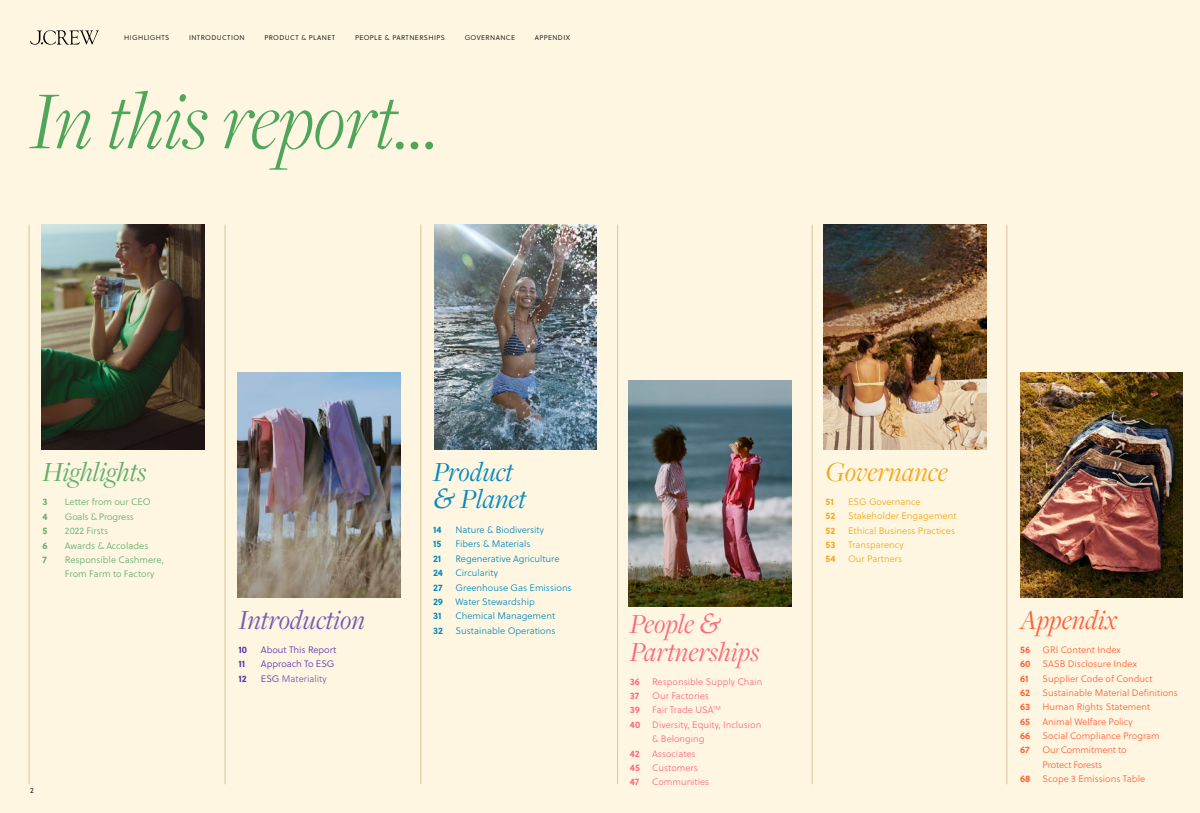
<style>
.page{position:relative;width:1200px;height:813px;background:#fff}
.page>*{position:absolute;margin:0;border:0;box-sizing:border-box;transform-origin:0 0}
.t1{font:italic 300 85.44px "Freight Disp Pro";letter-spacing:-.01em;color:#4ea65a}
.t2{font:italic 28.75px/27.5px "Freight Disp Pro";color:#fb6b7c}
.t3{font:italic 28.75px/27.5px "Freight Disp Pro";color:#048abf}
.t4{font:italic 28.75px "Freight Disp Pro";letter-spacing:-.005em;color:#745bb4}
.t5{font:italic 28.75px "Freight Disp Pro";color:#60af6b}
.t6{font:italic 28.75px "Freight Disp Pro";color:#f2a81d}
.t7{font:italic 28.75px "Freight Disp Pro";color:#ff623b}
.t8{font:9.38px "Soleil Lt";color:#ff623b}
.t9{font:9.38px "Soleil Lt";color:#048abf}
.t10{font:9.38px/14.4px "Soleil Lt";color:#fb6b7c}
.t11{font:9.38px "Soleil Lt";color:#f2a81d}
.t12{font:9.38px/14.4px "Soleil Lt";color:#60af6b}
.t13{font:9.38px/14.4px "Soleil Lt";letter-spacing:-.02em;color:#ff623b}
.t14{font:9.38px "Soleil Lt";color:#5e32b4}
.t15{font:700 9.38px "Soleil";color:#ff623b}
.t16{font:700 9.38px "Soleil";color:#048abf}
.t17{font:9.38px "Soleil Lt";letter-spacing:-.02em;color:#60af6b}
.t18{font:700 9.38px "Soleil";color:#fb6b7c}
.t19{font:9.38px "Soleil Lt";color:#745bb4}
.t20{font:700 9.38px "Soleil";color:#f2a81d}
.t21{font:700 9.38px "Soleil";color:#5e32b4}
.t22{font:700 9.38px "Soleil";color:#60af6b}
.t23{font:7.5px "Soleil Lt";color:#000}
.t24{font:6.88px "Soleil Lt";letter-spacing:.06em;color:#000}
.s1{color:#5e32b4}
.s2{font-family:"Palatino"}
</style>
<div class="page">
<div style="left:0;top:0;width:1200px;height:812px;background:#fef6e1"></div>
<svg style="left:30px;top:30px;width:69px;height:15px"></svg>
<hr style="left:29px;top:224px;width:1px;height:560px;background:#d8c597">
<img style="left:42px;top:224px;width:162px;height:225px">
<hr style="left:617px;top:224px;width:1px;height:560px;background:#d8c597">
<img style="left:629px;top:381px;width:162px;height:225px">
<hr style="left:225px;top:224px;width:1px;height:560px;background:#d8c597">
<img style="left:238px;top:372px;width:162px;height:225px">
<hr style="left:812px;top:224px;width:1px;height:560px;background:#d8c597">
<img style="left:824px;top:224px;width:162px;height:225px">
<hr style="left:421px;top:224px;width:1px;height:560px;background:#d8c597">
<img style="left:434px;top:224px;width:163px;height:225px">
<hr style="left:1007px;top:224px;width:1px;height:560px;background:#d8c597">
<img style="left:1020px;top:372px;width:163px;height:225px">
<p class="t24" style="left:124px;top:33px;width:47px">HIGHLIGHTS</p>
<p class="t24" style="left:189px;top:33px;width:57px">INTRODUCTION</p>
<p class="t24" style="left:264px;top:33px;width:72px">PRODUCT &amp; PLANET</p>
<p class="t24" style="left:355px;top:33px;width:91px">PEOPLE &amp; PARTNERSHIPS</p>
<p class="t24" style="left:465px;top:33px;width:52px">GOVERNANCE</p>
<p class="t24" style="left:535px;top:33px;width:37px">APPENDIX</p>
<h1 class="t1" style="left:29px;top:65px;width:412px">In this report...</h1>
<h2 class="t5" style="left:42px;top:453px;width:105px">Highlights</h2>
<p class="t22" style="left:42px;top:495px;width:7px">3</p>
<p class="t12" style="left:65px;top:495px;width:87px">Letter from our CEO</p>
<p class="t22" style="left:42px;top:509px;width:7px">4</p>
<p class="t17" style="left:65px;top:510px;width:71px">Goals &amp; Progress</p>
<p class="t22" style="left:42px;top:523px;width:6px">5</p>
<p class="t12" style="left:65px;top:523px;width:45px">2022 Firsts</p>
<p class="t22" style="left:42px;top:538px;width:7px">6</p>
<p class="t12" style="left:65px;top:538px;width:85px">Awards &amp; Accolades</p>
<p class="t22" style="left:42px;top:552px;width:6px">7</p>
<p class="t12" style="left:65px;top:552px;width:101px">Responsible Cashmere,<br>From Farm to Factory</p>
<p class="t23" style="left:30px;top:785px;width:5px">2</p>
<h2 class="t4" style="left:238px;top:600px;width:128px">Introduction</h2>
<p class="t21" style="left:238px;top:642px;width:10px">10</p>
<p class="t14" style="left:261px;top:643px;width:77px">About This Report</p>
<p class="t21" style="left:238px;top:656px;width:8px">11</p>
<p class="t14" style="left:261px;top:657px;width:75px">Approach To ESG</p>
<p class="t21" style="left:238px;top:671px;width:10px">12</p>
<p class="t19" style="left:261px;top:671px;width:67px"><span class="s1">ESG</span> Materiality</p>
<h2 class="t3" style="left:433px;top:457px;width:95px">Product <span class="s2">&amp;</span> Planet</h2>
<p class="t16" style="left:433px;top:522px;width:10px">14</p>
<p class="t9" style="left:456px;top:523px;width:90px">Nature &amp; Biodiversity</p>
<p class="t16" style="left:433px;top:536px;width:10px">15</p>
<p class="t9" style="left:456px;top:537px;width:77px">Fibers &amp; Materials</p>
<p class="t16" style="left:433px;top:551px;width:10px">21</p>
<p class="t9" style="left:456px;top:552px;width:106px">Regenerative Agriculture</p>
<p class="t16" style="left:433px;top:565px;width:12px">24</p>
<p class="t9" style="left:456px;top:566px;width:44px">Circularity</p>
<p class="t16" style="left:433px;top:580px;width:11px">27</p>
<p class="t9" style="left:456px;top:580px;width:118px">Greenhouse Gas Emissions</p>
<p class="t16" style="left:433px;top:594px;width:12px">29</p>
<p class="t9" style="left:456px;top:595px;width:81px">Water Stewardship</p>
<p class="t16" style="left:433px;top:608px;width:10px">31</p>
<p class="t9" style="left:456px;top:609px;width:101px">Chemical Management</p>
<p class="t16" style="left:433px;top:623px;width:11px">32</p>
<p class="t9" style="left:456px;top:623px;width:101px">Sustainable Operations</p>
<h2 class="t2" style="left:630px;top:609px;width:131px">People <span class="s2">&amp;<br></span>Partnerships</h2>
<p class="t18" style="left:630px;top:674px;width:12px">36</p>
<p class="t10" style="left:652px;top:674px;width:112px">Responsible Supply Chain</p>
<p class="t18" style="left:630px;top:688px;width:11px">37</p>
<p class="t10" style="left:652px;top:688px;width:58px">Our Factories</p>
<p class="t18" style="left:630px;top:702px;width:12px">39</p>
<p class="t10" style="left:652px;top:702px;width:70px">Fair Trade USA<sup>TM</sup></p>
<p class="t18" style="left:630px;top:717px;width:12px">40</p>
<p class="t10" style="left:652px;top:717px;width:111px">Diversity, Equity, Inclusion &amp; Belonging</p>
<p class="t18" style="left:630px;top:746px;width:12px">42</p>
<p class="t10" style="left:652px;top:746px;width:45px">Associates</p>
<p class="t18" style="left:630px;top:760px;width:12px">45</p>
<p class="t10" style="left:652px;top:760px;width:47px">Customers</p>
<p class="t18" style="left:630px;top:774px;width:11px">47</p>
<p class="t10" style="left:652px;top:774px;width:59px">Communities</p>
<h2 class="t6" style="left:826px;top:453px;width:124px">Governance</h2>
<p class="t20" style="left:826px;top:494px;width:10px">51</p>
<p class="t11" style="left:848px;top:495px;width:74px">ESG Governance</p>
<p class="t20" style="left:826px;top:508px;width:11px">52</p>
<p class="t11" style="left:848px;top:509px;width:110px">Stakeholder Engagement</p>
<p class="t20" style="left:826px;top:523px;width:11px">52</p>
<p class="t11" style="left:848px;top:523px;width:109px">Ethical Business Practices</p>
<p class="t20" style="left:826px;top:537px;width:11px">53</p>
<p class="t11" style="left:848px;top:538px;width:57px">Transparency</p>
<p class="t20" style="left:826px;top:551px;width:12px">54</p>
<p class="t11" style="left:848px;top:552px;width:56px">Our Partners</p>
<h2 class="t7" style="left:1020px;top:600px;width:99px">Appendix</h2>
<p class="t15" style="left:1020px;top:642px;width:12px">56</p>
<p class="t8" style="left:1043px;top:643px;width:80px">GRI Content Index</p>
<p class="t15" style="left:1020px;top:656px;width:12px">60</p>
<p class="t8" style="left:1043px;top:657px;width:96px">SASB Disclosure Index</p>
<p class="t15" style="left:1020px;top:671px;width:10px">61</p>
<p class="t8" style="left:1043px;top:671px;width:112px">Supplier Code of Conduct</p>
<p class="t15" style="left:1020px;top:685px;width:12px">62</p>
<p class="t8" style="left:1043px;top:686px;width:137px">Sustainable Material Definitions</p>
<p class="t15" style="left:1020px;top:699px;width:12px">63</p>
<p class="t8" style="left:1043px;top:700px;width:109px">Human Rights Statement</p>
<p class="t15" style="left:1020px;top:714px;width:12px">65</p>
<p class="t8" style="left:1043px;top:714px;width:92px">Animal Welfare Policy</p>
<p class="t15" style="left:1020px;top:728px;width:12px">66</p>
<p class="t8" style="left:1043px;top:729px;width:119px">Social Compliance Program</p>
<p class="t15" style="left:1020px;top:742px;width:11px">67</p>
<p class="t13" style="left:1043px;top:742px;width:85px">Our Commitment to<br>Protect Forests</p>
<p class="t15" style="left:1020px;top:771px;width:12px">68</p>
<p class="t8" style="left:1043px;top:772px;width:104px">Scope 3 Emissions Table</p>
</div>
